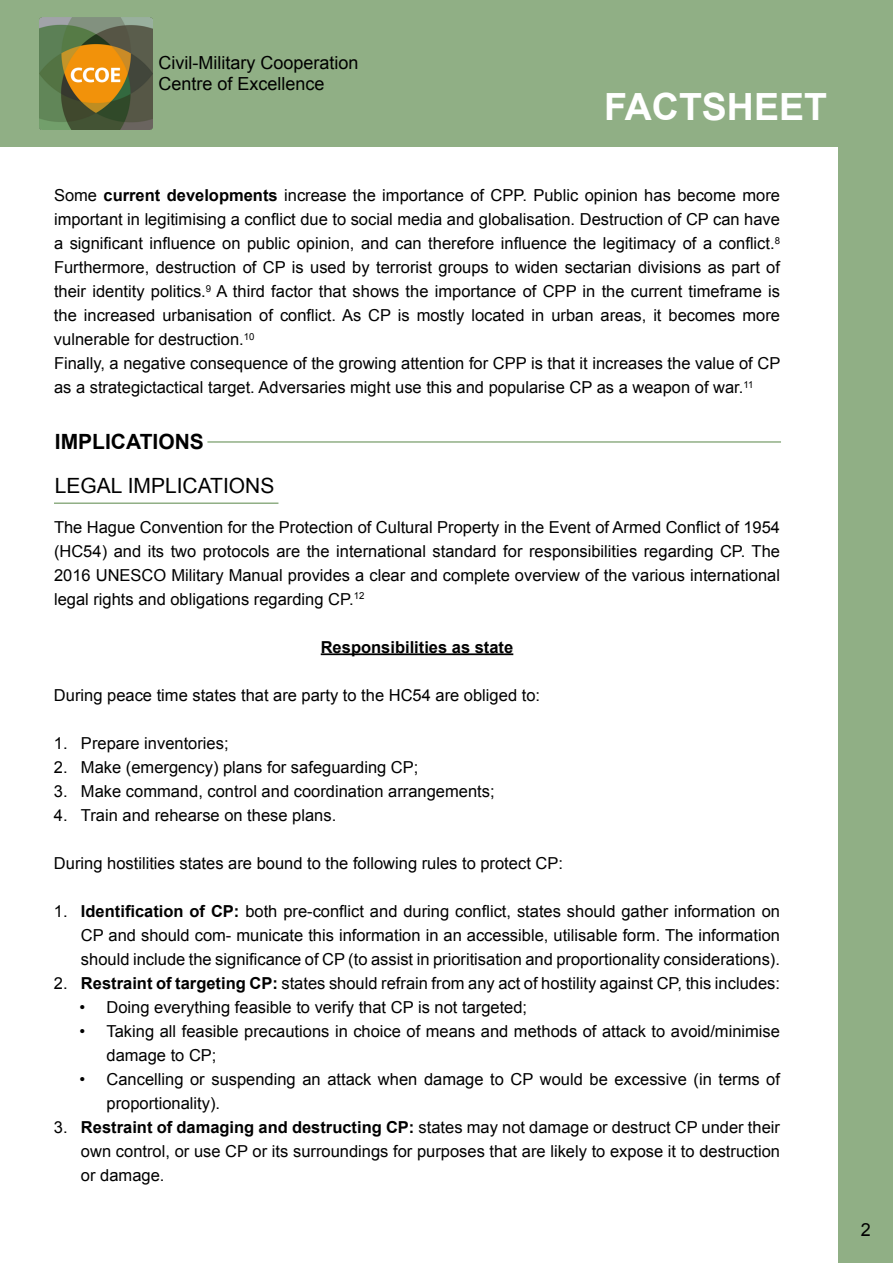
<style>
.page{position:relative;width:893px;height:1263px;background:#fff}
.page>*{position:absolute;margin:0;border:0;box-sizing:border-box;transform-origin:0 0}
.t1{font:700 37.5px "Arial";color:#fff}
.t2{font:21px "Arial";color:#000}
.t3{font:700 21px "Arial";color:#000}
.t4{font:18px/21.6px "Arial";color:#000}
.t5{font:16.5px/24px "Arial";color:#000}
.t6{font:700 16.5px "Arial";color:#000}
.s1{font-weight:700}
</style>
<div class="page">
<hr style="left:321px;top:653px;width:192px;height:2px;background:#000">
<hr style="left:207px;top:441px;width:574px;height:2px;background:#90af85">
<hr style="left:54px;top:502px;width:224px;height:2px;background:#90af85">
<div style="left:0;top:0;width:893px;height:147px;background:#90af85"></div>
<div style="left:839px;top:147px;width:54px;height:1116px;background:#90af85"></div>
<img style="left:40px;top:17px;width:112px;height:113px">
<p class="t4" style="left:158px;top:52px;width:202px">Civil-Military Cooperation<br>Centre of Excellence</p>
<h1 class="t1" style="left:604px;top:82px;width:224px">FACTSHEET</h1>
<p class="t5" style="left:54px;top:183px;width:728px">Some <span class="s1">current developments</span> increase the importance of CPP. Public opinion has become more important in legitimising a conflict due to social media and globalisation. Destruction of CP can have a significant influence on public opinion, and can therefore influence the legitimacy of a conflict.<sup>8<br></sup>Furthermore, destruction of CP is used by terrorist groups to widen sectarian divisions as part of their identity politics.<sup>9</sup> A third factor that shows the importance of CPP in the current timeframe is the increased urbanisation of conflict. As CP is mostly located in urban areas, it becomes more vulnerable for destruction.<sup>10<br></sup>Finally, a negative consequence of the growing attention for CPP is that it increases the value of CP as a strategictactical target. Adversaries might use this and popularise CP as a weapon of war.<sup>11</sup></p>
<p class="t3" style="left:55px;top:428px;width:150px">IMPLICATIONS</p>
<p class="t2" style="left:55px;top:472px;width:221px">LEGAL IMPLICATIONS</p>
<p class="t5" style="left:54px;top:515px;width:727px;text-align:justify">The Hague Convention for the Protection of Cultural Property in the Event of Armed Conflict of 1954 (HC54) and its two protocols are the international standard for responsibilities regarding CP. The 2016 UNESCO Military Manual provides a clear and complete overview of the various international legal rights and obligations regarding CP.<sup>12</sup></p>
<p class="t6" style="left:321px;top:636px;width:194px">Responsibilities as state</p>
<p class="t5" style="left:54px;top:683px;width:488px">During peace time states that are party to the HC54 are obliged to:</p>
<p class="t5" style="left:54px;top:731px;width:176px">1. Prepare inventories;</p>
<p class="t5" style="left:54px;top:755px;width:366px">2. Make (emergency) plans for safeguarding CP;</p>
<p class="t5" style="left:54px;top:779px;width:442px">3. Make command, control and coordination arrangements;</p>
<p class="t5" style="left:54px;top:803px;width:284px">4. Train and rehearse on these plans.</p>
<p class="t5" style="left:54px;top:851px;width:510px">During hostilities states are bound to the following rules to protect CP:</p>
<p class="t5" style="left:81px;top:899px;width:700px;text-align:justify;text-indent:-27px">1. <span class="s1">Identification of CP:</span> both pre-conflict and during conflict, states should gather information on CP and should com- municate this information in an accessible, utilisable form. The information should include the significance of CP (to assist in prioritisation and proportionality considerations).</p>
<p class="t5" style="left:54px;top:971px;width:727px">2. <span class="s1">Restraint of targeting CP:</span> states should refrain from any act of hostility against CP, this includes:</p>
<p class="t5" style="left:80px;top:995px;width:449px">• Doing everything feasible to verify that CP is not targeted;</p>
<p class="t5" style="left:106px;top:1019px;width:675px;text-indent:-27px">• Taking all feasible precautions in choice of means and methods of attack to avoid/minimise damage to CP;</p>
<p class="t5" style="left:106px;top:1067px;width:675px;text-indent:-27px">• Cancelling or suspending an attack when damage to CP would be excessive (in terms of proportionality).</p>
<p class="t5" style="left:81px;top:1115px;width:700px;text-align:justify;text-indent:-27px">3. <span class="s1">Restraint of damaging and destructing CP:</span> states may not damage or destruct CP under their own control, or use CP or its surroundings for purposes that are likely to expose it to destruction or damage.</p>
<p class="t4" style="left:861px;top:1219px;width:12px">2</p>
</div>
